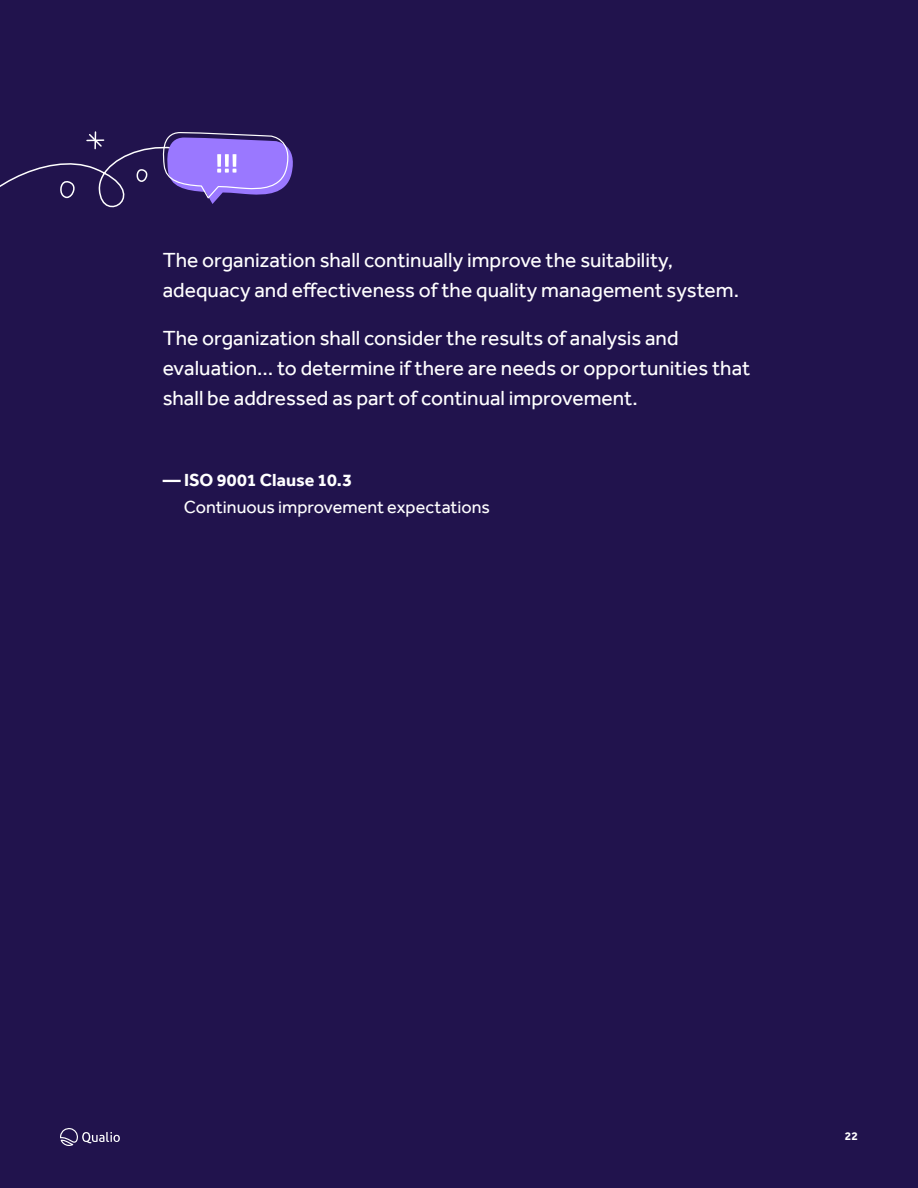
<style>
.page{position:relative;width:918px;height:1188px;background:#21134d}
.page>*{position:absolute;margin:0;border:0;box-sizing:border-box;transform-origin:0 0}
.t1{font:21px/30px "Effra";color:#fff}
.t2{font:18px "Effra";color:#fff}
.t3{font:700 18px "Effra";color:#fff}
.t4{font:700 12px "Effra";color:#fff}
</style>
<div class="page">
<svg style="left:60px;top:1128px;width:60px;height:18px"></svg>
<svg style="left:0;top:131px;width:293px;height:77px"></svg>
<p class="t1" style="left:163px;top:245px;width:578px">The organization shall continually improve the suitability, adequacy and effectiveness of the quality management system.</p>
<p class="t1" style="left:163px;top:323px;width:589px">The organization shall consider the results of analysis and evaluation… to determine if there are needs or opportunities that shall be addressed as part of continual improvement.</p>
<p class="t3" style="left:163px;top:469px;width:191px">— ISO 9001 Clause 10.3</p>
<p class="t2" style="left:184px;top:496px;width:308px">Continuous improvement expectations</p>
<p class="t4" style="left:845px;top:1129px;width:15px">22</p>
</div>
